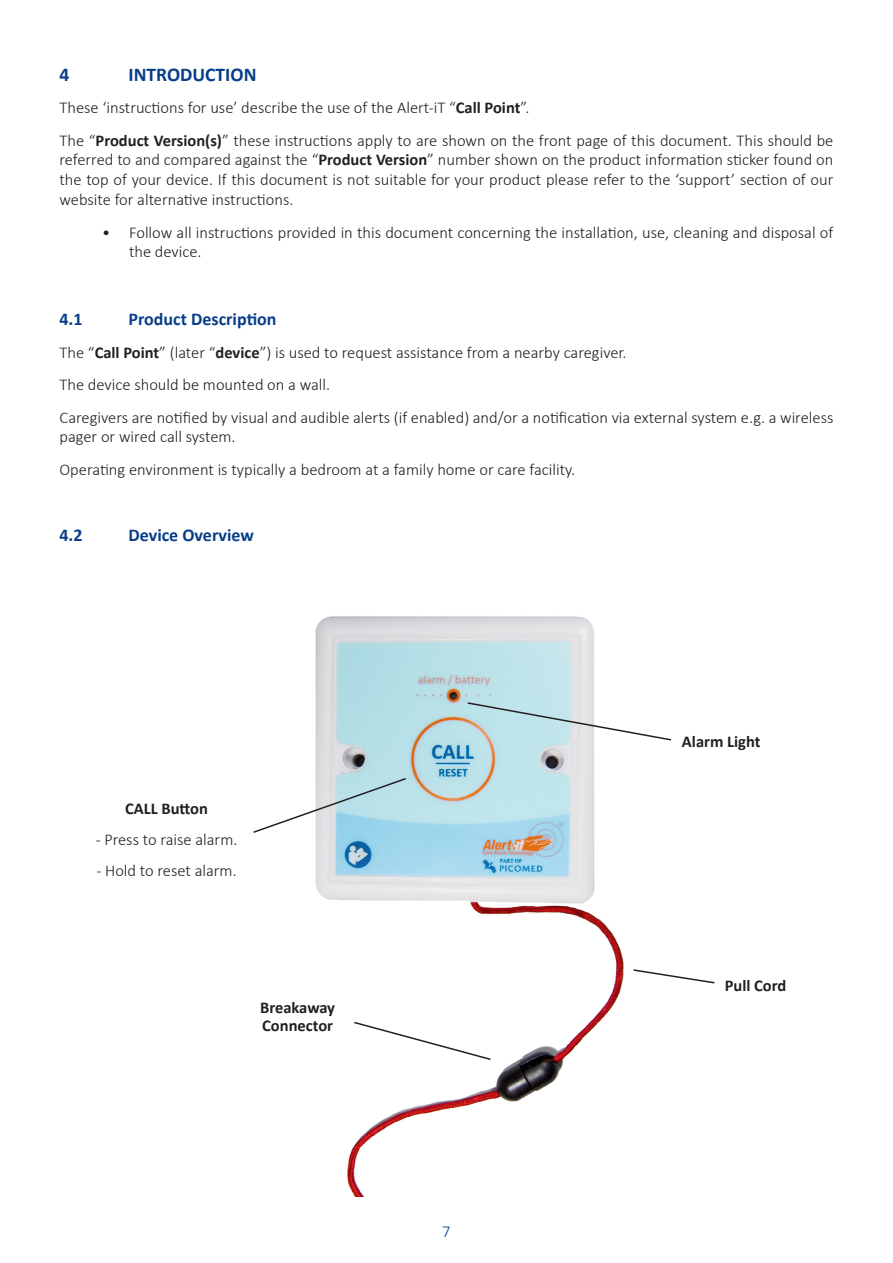
<style>
.page{position:relative;width:893px;height:1263px;background:#fff}
.page>*{position:absolute;margin:0;border:0;box-sizing:border-box;transform-origin:0 0}
.t1{font:700 19.5px "Calibri";color:#083e89}
.t2{font:700 18px "Calibri";color:#083e89}
.t3{font:300 16.5px/19.8px "Calibri";color:#231f20}
.t4{font:700 16.5px/18px "Calibri";color:#231f20}
.t5{font:300 16.5px "Calibri";color:#083e89}
.s1{font-weight:700}
</style>
<div class="page">
<img style="left:315px;top:616px;width:309px;height:581px">
<svg style="left:466px;top:701px;width:206px;height:40px"></svg>
<svg style="left:253px;top:777px;width:155px;height:57px"></svg>
<svg style="left:633px;top:969px;width:82px;height:15px"></svg>
<svg style="left:352px;top:1021px;width:140px;height:40px"></svg>
<p class="t1" style="left:60px;top:60px;width:11px">4</p>
<p class="t1" style="left:129px;top:60px;width:130px">INTRODUCTION</p>
<p class="t3" style="left:60px;top:98px;width:472px">These ‘instructions for use’ describe the use of the Alert-iT “<span class="s1">Call Point</span>”.</p>
<p class="t3" style="left:60px;top:130px;width:775px;text-align:justify">The “<span class="s1">Product Version(s)</span>” these instructions apply to are shown on the front page of this document. This should be referred to and compared against the “<span class="s1">Product Version</span>” number shown on the product information sticker found on the top of your device. If this document is not suitable for your product please refer to the ‘support’ section of our website for alternative instructions.</p>
<p class="t3" style="left:129px;top:222px;width:706px;text-indent:-27px">• Follow all instructions provided in this document concerning the installation, use, cleaning and disposal of the device.</p>
<p class="t2" style="left:60px;top:306px;width:25px">4.1</p>
<p class="t2" style="left:129px;top:306px;width:150px">Product Description</p>
<p class="t3" style="left:60px;top:342px;width:568px">The “<span class="s1">Call Point</span>” (later “<span class="s1">device</span>”) is used to request assistance from a nearby caregiver.</p>
<p class="t3" style="left:60px;top:375px;width:272px">The device should be mounted on a wall.</p>
<p class="t3" style="left:60px;top:407px;width:775px">Caregivers are notified by visual and audible alerts (if enabled) and/or a notification via external system e.g. a wireless pager or wired call system.</p>
<p class="t3" style="left:60px;top:459px;width:517px">Operating environment is typically a bedroom at a family home or care facility.</p>
<p class="t2" style="left:60px;top:522px;width:25px">4.2</p>
<p class="t2" style="left:129px;top:522px;width:127px">Device Overview</p>
<p class="t4" style="left:125px;top:800px;width:84px">CALL Button</p>
<p class="t3" style="left:96px;top:830px;width:143px">- Press to raise alarm.</p>
<p class="t3" style="left:96px;top:860px;width:142px">- Hold to reset alarm.</p>
<p class="t4" style="left:260px;top:998px;width:76px">Breakaway<br>Connector</p>
<p class="t5" style="left:442px;top:1221px;width:10px">7</p>
<p class="t4" style="left:682px;top:732px;width:80px">Alarm Light</p>
<p class="t4" style="left:725px;top:976px;width:63px">Pull Cord</p>
</div>
